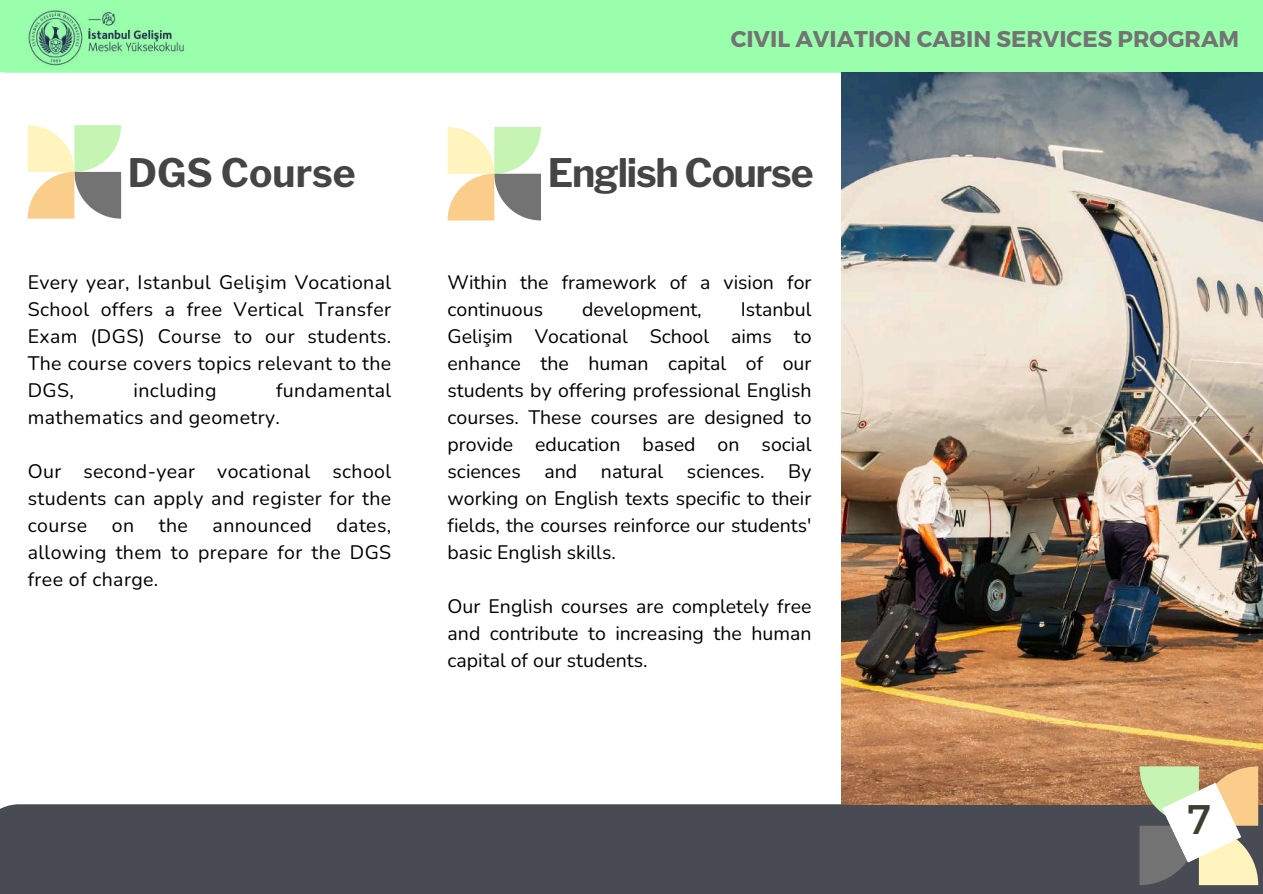
<style>
.page{position:relative;width:1263px;height:894px;background:#fff}
.page>*{position:absolute;margin:0;border:0;box-sizing:border-box;transform-origin:0 0}
.t1{font:41.25px "Montserrat";color:#3e3d2f}
.t2{font:700 39px "Libre Franklin";letter-spacing:-.03em;color:#454545}
.t3{font:700 39px "Libre Franklin";color:#454545}
.t4{font:700 22.8px "Montserrat";color:#737373}
.t5{font:19.5px/27px "Nunito";letter-spacing:.02em;color:#000;text-align:justify}
.t6{font:19.5px/27px "Nunito";color:#000}
</style>
<div class="page">
<div style="left:0;top:0;width:1263px;height:73px;background:#9affad"></div>
<div style="left:0;top:804px;width:1263px;height:89px;background:#484b53"></div>
<img style="left:20px;top:10px;width:171px;height:63px">
<img style="left:842px;top:73px;width:421px;height:731px">
<svg style="left:1139px;top:766px;width:119px;height:118px"></svg>
<svg style="left:448px;top:127px;width:93px;height:93px"></svg>
<svg style="left:28px;top:125px;width:93px;height:93px"></svg>
<p class="t4" style="left:731px;top:24px;width:510px">CIVIL AVIATION CABIN SERVICES PROGRAM</p>
<h2 class="t3" style="left:128px;top:149px;width:229px">DGS Course</h2>
<h2 class="t2" style="left:548px;top:149px;width:267px">English Course</h2>
<p class="t5" style="left:28px;top:269px;width:365px">Every year, Istanbul Gelişim Vocational School offers a free Vertical Transfer Exam (DGS) Course to our students.<br>The course covers topics relevant to the DGS,</p>
<p class="t5" style="left:28px;top:377px;width:365px;text-indent:248px">fundamental mathematics and geometry.</p>
<p class="t5" style="left:28px;top:458px;width:365px">Our second-year vocational school students can apply and register for the course</p>
<p class="t5" style="left:134px;top:377px;width:84px">including</p>
<p class="t5" style="left:28px;top:512px;width:365px;text-indent:309px">dates, allowing them to prepare for the DGS free of charge.</p>
<p class="t5" style="left:112px;top:512px;width:24px">on</p>
<p class="t5" style="left:159px;top:512px;width:31px">the</p>
<p class="t5" style="left:213px;top:512px;width:101px">announced</p>
<p class="t6" style="left:448px;top:269px;width:365px">Within the framework of a vision for continuous</p>
<p class="t5" style="left:448px;top:296px;width:365px;text-indent:293px">Istanbul Gelişim Vocational School aims to enhance the human capital of our students by offering professional English courses. These courses are designed to provide education based on social sciences and natural sciences. By working on English texts specific to their fields, the courses reinforce our students' basic English skills.</p>
<p class="t5" style="left:448px;top:593px;width:365px">Our English courses are completely free and contribute to increasing the human capital of our students.</p>
<p class="t6" style="left:582px;top:296px;width:121px">development,</p>
<h1 class="t1" style="left:1187px;top:792px;width:25px">7</h1>
</div>
